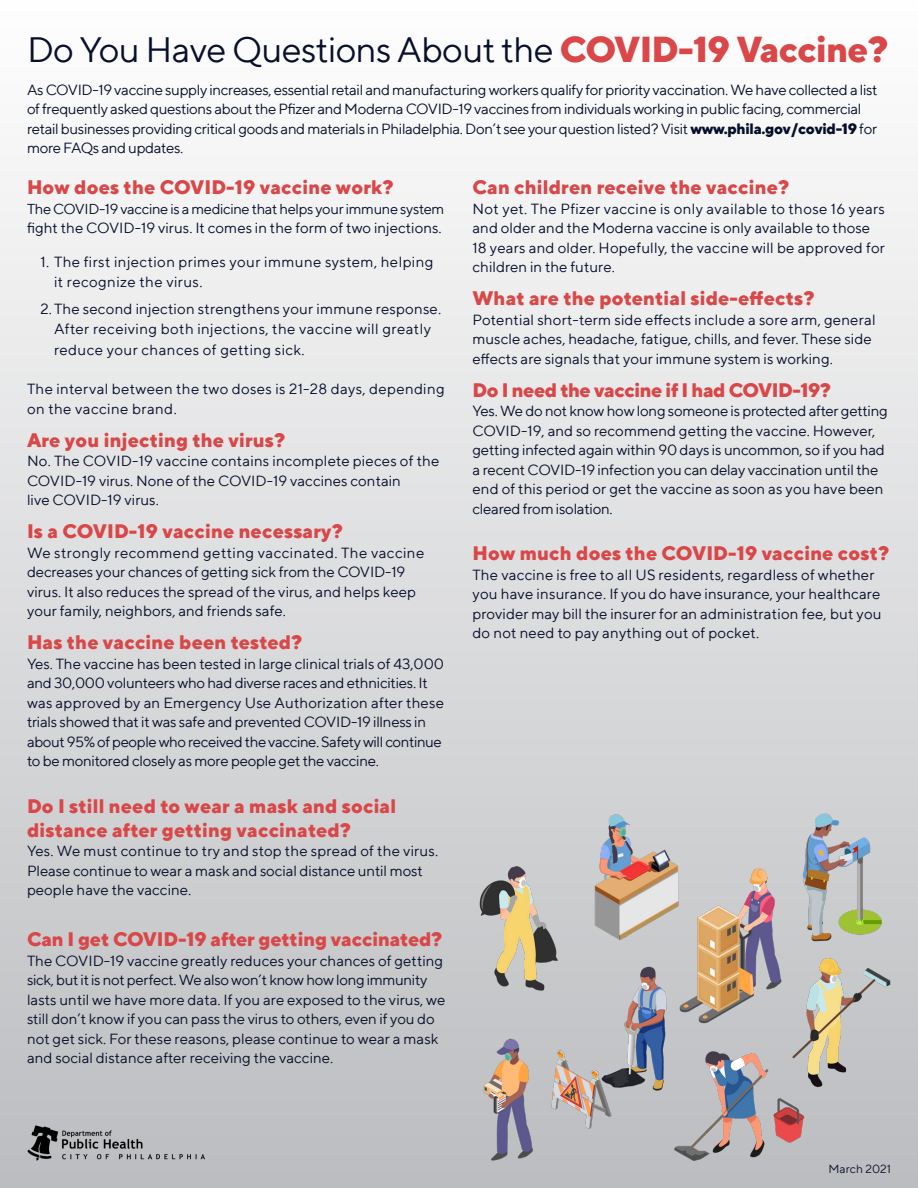
<style>
.page{position:relative;width:918px;height:1188px;background:#fff}
.page>*{position:absolute;margin:0;border:0;box-sizing:border-box;transform-origin:0 0}
.t1{font:36px "TT Norms";letter-spacing:-.02em;color:#070f2a}
.t2{font:800 19.5px/24px "TT Norms";letter-spacing:.005em;color:#d94748}
.t3{font:800 19.5px "TT Norms";letter-spacing:-.025em;color:#d94748}
.t4{font:15px/19.5px "TT Norms";color:#070f2a}
.t5{font:15px/19.5px "TT Norms";letter-spacing:-.025em;color:#070f2a}
.t6{font:15px/19.5px "TT Norms";letter-spacing:-.02em;color:#070f2a}
.t7{font:15px/20.2px "TT Norms";letter-spacing:.025em;color:#070f2a}
.t8{font:15px/19.5px "TT Norms";letter-spacing:.02em;color:#070f2a}
.t9{font:14.7px "TT Norms";letter-spacing:-.025em;color:#070f2a}
.t10{font:12px "TT Norms";color:#0c122d}
.s1{font-weight:800;color:#d94748}
.s2{font-weight:800}
</style>
<div class="page">
<div style="left:0;top:0;width:918px;height:1188px;background:linear-gradient(to bottom,#fefefe,#bcbdc0)"></div>
<img style="left:472px;top:812px;width:419px;height:349px">
<img style="left:27px;top:1125px;width:189px;height:36px">
<p class="t1" style="left:27px;top:27px;width:863px">Do You Have Questions About the <span class="s1">COVID-19 Vaccine?</span></p>
<p class="t5" style="left:27px;top:79px;width:852px">As COVID-19 vaccine supply increases, essential retail and manufacturing workers qualify for priority vaccination. We have collected a list of frequently asked questions about the Pfizer and Moderna COVID-19 vaccines from individuals working in public facing, commercial retail businesses providing critical goods and materials in Philadelphia. Don’t see your question listed? Visit <span class="s2">www.phila.gov/covid-19</span> for more FAQs and updates.</p>
<p class="t2" style="left:27px;top:175px;width:368px">How does the COVID-19 vaccine work?</p>
<p class="t9" style="left:27px;top:200px;width:419px">The COVID-19 vaccine is a medicine that helps your immune system</p>
<p class="t4" style="left:27px;top:218px;width:416px">fight the COVID-19 virus. It comes in the form of two injections.</p>
<p class="t7" style="left:54px;top:251px;width:381px;text-indent:-14px">1. The first injection primes your immune system, helping it recognize the virus.</p>
<p class="t7" style="left:54px;top:299px;width:389px;text-indent:-14px">2.The second injection strengthens your immune response.<br>After receiving both injections, the vaccine will greatly reduce your chances of getting sick.</p>
<p class="t8" style="left:27px;top:379px;width:419px">The interval between the two doses is 21-28 days, depending on the vaccine brand.</p>
<p class="t2" style="left:27px;top:428px;width:260px">Are you injecting the virus?</p>
<p class="t4" style="left:27px;top:451px;width:414px">No. The COVID-19 vaccine contains incomplete pieces of the<br>COVID-19 virus. None of the COVID-19 vaccines contain<br>live COVID-19 virus.</p>
<p class="t2" style="left:27px;top:519px;width:317px">Is a COVID-19 vaccine necessary?</p>
<p class="t4" style="left:27px;top:543px;width:399px">We strongly recommend getting vaccinated. The vaccine decreases your chances of getting sick from the COVID-19 virus. It also reduces the spread of the virus, and helps keep your family, neighbors, and friends safe.</p>
<p class="t2" style="left:27px;top:630px;width:277px">Has the vaccine been tested?</p>
<p class="t6" style="left:27px;top:654px;width:419px">Yes. The vaccine has been tested in large clinical trials of 43,000 and 30,000 volunteers who had diverse races and ethnicities. It was approved by an Emergency Use Authorization after these trials showed that it was safe and prevented COVID-19 illness in about 95% of people who received the vaccine. Safety will continue to be monitored closely as more people get the vaccine.</p>
<p class="t2" style="left:27px;top:794px;width:371px">Do I still need to wear a mask and social distance after getting vaccinated?</p>
<p class="t4" style="left:27px;top:841px;width:413px">Yes. We must continue to try and stop the spread of the virus.<br>Please continue to wear a mask and social distance until most people have the vaccine.</p>
<p class="t2" style="left:27px;top:927px;width:417px">Can I get COVID-19 after getting vaccinated?</p>
<p class="t4" style="left:27px;top:951px;width:420px">The COVID-19 vaccine greatly reduces your chances of getting sick, but it is not perfect. We also won’t know how long immunity lasts until we have more data. If you are exposed to the virus, we still don’t know if you can pass the virus to others, even if you do not get sick. For these reasons, please continue to wear a mask and social distance after receiving the vaccine.</p>
<p class="t2" style="left:472px;top:175px;width:318px">Can children receive the vaccine?</p>
<p class="t4" style="left:472px;top:198px;width:414px">Not yet. The Pfizer vaccine is only available to those 16 years and older and the Moderna vaccine is only available to those 18 years and older. Hopefully, the vaccine will be approved for children in the future.</p>
<p class="t2" style="left:472px;top:286px;width:343px">What are the potential side-effects?</p>
<p class="t4" style="left:472px;top:309px;width:405px">Potential short-term side effects include a sore arm, general muscle aches, headache, fatigue, chills, and fever. These side effects are signals that your immune system is working.</p>
<p class="t3" style="left:472px;top:377px;width:360px">Do I need the vaccine if I had COVID-19?</p>
<p class="t4" style="left:473px;top:401px;width:417px">Yes. We do not know how long someone is protected after getting COVID-19, and so recommend getting the vaccine. However, getting infected again within 90 days is uncommon, so if you had a recent COVID-19 infection you can delay vaccination until the end of this period or get the vaccine as soon as you have been cleared from isolation.</p>
<p class="t2" style="left:473px;top:541px;width:418px">How much does the COVID-19 vaccine cost?</p>
<p class="t4" style="left:473px;top:564px;width:411px">The vaccine is free to all US residents, regardless of whether you have insurance. If you do have insurance, your healthcare provider may bill the insurer for an administration fee, but you do not need to pay anything out of pocket.</p>
<p class="t10" style="left:829px;top:1161px;width:64px">March 2021</p>
</div>
